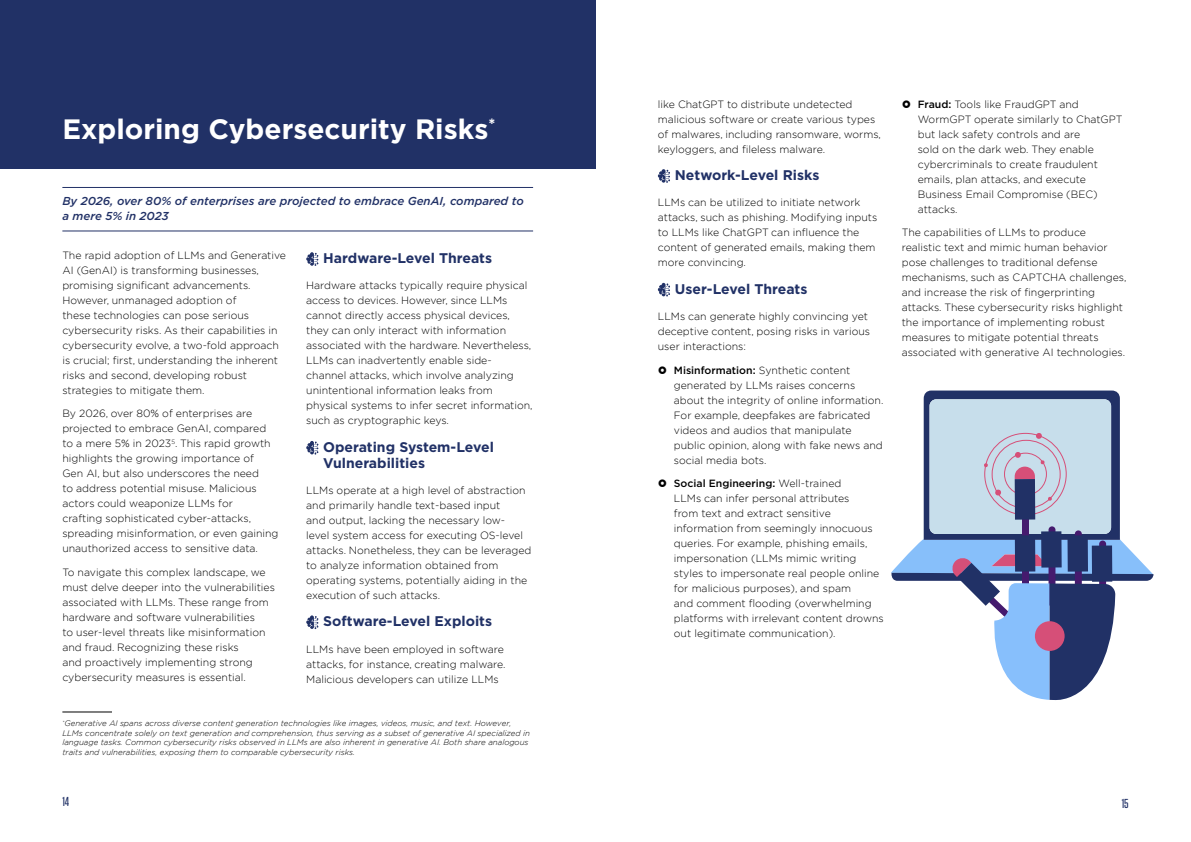
<style>
.page{position:relative;width:1191px;height:842px;background:#fff}
.page>*{position:absolute;margin:0;border:0;box-sizing:border-box;transform-origin:0 0}
.t1{font:700 28px "Gotham";color:#fff}
.t2{font:700 14px/16px "Gotham";color:#213166}
.t3{font:500 13px "Rain Tungsten";color:#213166}
.t4{font:italic 500 11.5px/15px "Gotham";color:#213166}
.t5{font:300 10.5px/15px "Gotham";color:#000}
.t6{font:italic 300 8px/9.6px "Gotham";color:#000}
.s1{font-weight:500}
</style>
<div class="page">
<div style="left:0;top:0;width:595px;height:169px;background:#213166"></div>
<svg style="left:306px;top:252px;width:12px;height:14px"></svg>
<svg style="left:306px;top:441px;width:12px;height:14px"></svg>
<svg style="left:306px;top:615px;width:12px;height:14px"></svg>
<hr style="left:62px;top:712px;width:50px;height:1px;background:#000">
<hr style="left:62px;top:187px;width:471px;height:1px;background:#213166">
<hr style="left:62px;top:230px;width:471px;height:1px;background:#213166">
<svg style="left:658px;top:169px;width:12px;height:14px"></svg>
<svg style="left:658px;top:283px;width:12px;height:13px"></svg>
<svg style="left:891px;top:390px;width:262px;height:310px"></svg>
<div style="left:1035px;top:621px;width:29px;height:30px;background:#d64f78;border-radius:50%"></div>
<h1 class="t1" style="left:62px;top:111px;width:434px">Exploring Cybersecurity Risks<sup>*</sup></h1>
<p class="t4" style="left:62px;top:193px;width:463px">By 2026, over 80% of enterprises are projected to embrace GenAI, compared to a mere 5% in 2023</p>
<p class="t5" style="left:62px;top:247px;width:225px">The rapid adoption of LLMs and Generative AI (GenAI) is transforming businesses, promising significant advancements.<br>However, unmanaged adoption of<br>these technologies can pose serious cybersecurity risks. As their capabilities in cybersecurity evolve, a two-fold approach is crucial; first, understanding the inherent risks and second, developing robust strategies to mitigate them.</p>
<p class="t5" style="left:62px;top:406px;width:217px">By 2026, over 80% of enterprises are projected to embrace GenAI, compared to a mere 5% in 2023<sup>5</sup>. This rapid growth highlights the growing importance of<br>Gen AI, but also underscores the need<br>to address potential misuse. Malicious actors could weaponize LLMs for<br>crafting sophisticated cyber-attacks, spreading misinformation, or even gaining unauthorized access to sensitive data.</p>
<p class="t5" style="left:62px;top:564px;width:214px">To navigate this complex landscape, we must delve deeper into the vulnerabilities associated with LLMs. These range from hardware and software vulnerabilities<br>to user-level threats like misinformation and fraud. Recognizing these risks<br>and proactively implementing strong cybersecurity measures is essential.</p>
<p class="t6" style="left:62px;top:718px;width:469px"><sup>*</sup>Generative AI spans across diverse content generation technologies like images, videos, music, and text. However, LLMs concentrate solely on text generation and comprehension, thus serving as a subset of generative AI specialized in language tasks. Common cybersecurity risks observed in LLMs are also inherent in generative AI. Both share analogous traits and vulnerabilities, exposing them to comparable cybersecurity risks.</p>
<h2 class="t2" style="left:323px;top:250px;width:170px">Hardware-Level Threats</h2>
<p class="t5" style="left:306px;top:278px;width:228px">Hardware attacks typically require physical access to devices. However, since LLMs cannot directly access physical devices, they can only interact with information associated with the hardware. Nevertheless, LLMs can inadvertently enable side&shy;channel attacks, which involve analyzing unintentional information leaks from physical systems to infer secret information, such as cryptographic keys.</p>
<h2 class="t2" style="left:323px;top:439px;width:172px">Operating System-Level<br>Vulnerabilities</h2>
<p class="t5" style="left:306px;top:483px;width:227px">LLMs operate at a high level of abstraction and primarily handle text-based input<br>and output, lacking the necessary low-<br>level system access for executing OS-level attacks. Nonetheless, they can be leveraged to analyze information obtained from operating systems, potentially aiding in the execution of such attacks.</p>
<h2 class="t2" style="left:323px;top:613px;width:170px">Software-Level Exploits</h2>
<p class="t5" style="left:306px;top:641px;width:201px">LLMs have been employed in software attacks, for instance, creating malware.<br>Malicious developers can utilize LLMs</p>
<p class="t5" style="left:658px;top:96px;width:225px">like ChatGPT to distribute undetected malicious software or create various types of malwares, including ransomware, worms, keyloggers, and fileless malware.</p>
<h2 class="t2" style="left:675px;top:167px;width:146px">Network-Level Risks</h2>
<p class="t5" style="left:658px;top:195px;width:221px">LLMs can be utilized to initiate network attacks, such as phishing. Modifying inputs to LLMs like ChatGPT can influence the content of generated emails, making them more convincing.</p>
<h2 class="t2" style="left:675px;top:281px;width:134px">User-Level Threats</h2>
<p class="t5" style="left:658px;top:308px;width:214px">LLMs can generate highly convincing yet deceptive content, posing risks in various user interactions:</p>
<p class="t5" style="left:674px;top:362px;width:211px"><span class="s1">Misinformation:</span> Synthetic content generated by LLMs raises concerns about the integrity of online information.<br>For example, deepfakes are fabricated videos and audios that manipulate public opinion, along with fake news and social media bots.</p>
<p class="t5" style="left:674px;top:476px;width:211px"><span class="s1">Social Engineering:</span> Well-trained<br>LLMs can infer personal attributes<br>from text and extract sensitive information from seemingly innocuous queries. For example, phishing emails, impersonation (LLMs mimic writing styles to impersonate real people online for malicious purposes), and spam<br>and comment flooding (overwhelming platforms with irrelevant content drowns out legitimate communication).</p>
<p class="t5" style="left:917px;top:96px;width:206px"><span class="s1">Fraud:</span> Tools like FraudGPT and<br>WormGPT operate similarly to ChatGPT but lack safety controls and are<br>sold on the dark web. They enable cybercriminals to create fraudulent emails, plan attacks, and execute<br>Business Email Compromise (BEC) attacks.</p>
<p class="t5" style="left:901px;top:225px;width:226px">The capabilities of LLMs to produce realistic text and mimic human behavior pose challenges to traditional defense mechanisms, such as CAPTCHA challenges, and increase the risk of fingerprinting attacks. These cybersecurity risks highlight the importance of implementing robust measures to mitigate potential threats associated with generative AI technologies.</p>
<p class="t3" style="left:62px;top:795px;width:8px">14</p>
<p class="t3" style="left:1121px;top:797px;width:9px">15</p>
</div>
